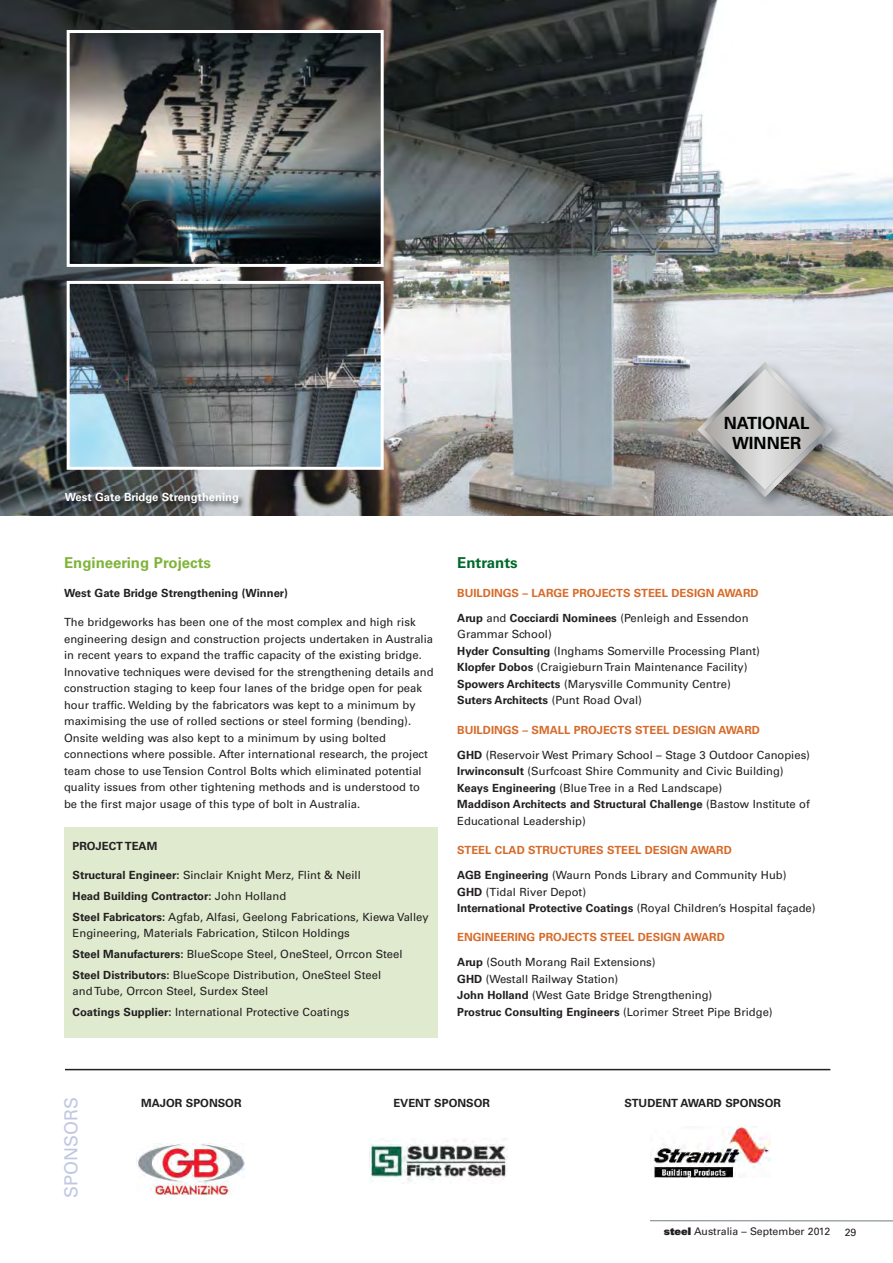
<style>
.page{position:relative;width:893px;height:1263px;background:#fff}
.page>*{position:absolute;margin:0;border:0;box-sizing:border-box;transform-origin:0 0}
.t1{font:500 18px "Univers CE";color:#bfc8e1}
.t2{font:700 16.8px/20.1px "Univers CE";color:#010202;text-align:center}
.t3{font:700 15px "Univers CE";color:#7fb439}
.t4{font:700 15px "Univers CE";color:#00692b}
.t5{font:500 11.25px/16.5px "Univers CE";color:#231f20}
.t6{font:700 11.25px "Univers CE";color:#d66b2a}
.t7{font:700 11.25px "Univers CE";color:#231f20}
.t8{font:700 11.25px "Univers CE";color:#fff}
.t9{font:500 10.5px "Univers CE";color:#231f20}
.s1{font-weight:700}
.s2{font-family:"Univers";font-weight:900}
</style>
<div class="page">
<div style="left:65px;top:827px;width:373px;height:210px;background:#dfeacf"></div>
<hr style="left:650px;top:1220px;width:243px;height:1px;background:#727d84">
<hr style="left:65px;top:1069px;width:765px;height:1px;background:#231f20">
<img style="left:653px;top:1127px;width:117px;height:50px">
<img style="left:370px;top:1138px;width:137px;height:46px">
<img style="left:137px;top:1143px;width:108px;height:51px">
<img style="left:0;top:0;width:893px;height:516px">
<img style="left:71px;top:34px;width:309px;height:229px">
<div style="left:67px;top:30px;width:317px;height:237px;border:3px solid #fff"></div>
<img style="left:71px;top:285px;width:309px;height:181px">
<div style="left:67px;top:281px;width:317px;height:189px;border:3px solid #fff"></div>
<img style="left:59px;top:487px;width:312px;height:29px">
<img style="left:691px;top:346px;width:162px;height:170px">
<svg style="left:697px;top:362px;width:136px;height:135px;background:#bcbcbd"></svg>
<p class="t8" style="left:65px;top:493px;width:176px">West Gate Bridge Strengthening</p>
<h3 class="t3" style="left:64px;top:557px;width:148px">Engineering Projects</h3>
<p class="t7" style="left:64px;top:589px;width:225px">West Gate Bridge Strengthening (Winner)</p>
<p class="t5" style="left:64px;top:615px;width:371px">The bridgeworks has been one of the most complex and high risk engineering design and construction projects undertaken in Australia in recent years to expand the traffic capacity of the existing bridge.<br>Innovative techniques were devised for the strengthening details and construction staging to keep four lanes of the bridge open for peak hour traffic. Welding by the fabricators was kept to a minimum by maximising the use of rolled sections or steel forming (bending).<br>Onsite welding was also kept to a minimum by using bolted connections where possible. After international research, the project team chose to use Tension Control Bolts which eliminated potential quality issues from other tightening methods and is understood to be the first major usage of this type of bolt in Australia.</p>
<p class="t7" style="left:73px;top:842px;width:86px">PROJECT TEAM</p>
<p class="t5" style="left:73px;top:866px;width:358px;line-height:20.7px"><span class="s1">Structural Engineer:</span> Sinclair Knight Merz, Flint &amp; Neill<br><span class="s1">Head Building Contractor:</span> John Holland<br><span class="s1">Steel Fabricators:</span> Agfab, Alfasi, Geelong Fabrications, Kiewa Valley</p>
<p class="t5" style="left:73px;top:924px;width:331px;line-height:20.7px">Engineering, Materials Fabrication, Stilcon Holdings<br><span class="s1">Steel Manufacturers:</span> BlueScope Steel, OneSteel, Orrcon Steel<br><span class="s1">Steel Distributors:</span> BlueScope Distribution, OneSteel Steel</p>
<p class="t5" style="left:73px;top:982px;width:278px;line-height:20.7px">and Tube, Orrcon Steel, Surdex Steel<br><span class="s1">Coatings Supplier:</span> International Protective Coatings</p>
<h2 class="t2" style="left:724px;top:415px;width:87px">NATIONAL<br>WINNER</h2>
<h3 class="t4" style="left:457px;top:557px;width:62px">Entrants</h3>
<p class="t6" style="left:457px;top:589px;width:303px">BUILDINGS – LARGE PROJECTS STEEL DESIGN AWARD</p>
<p class="t5" style="left:457px;top:611px;width:304px"><span class="s1">Arup</span> and <span class="s1">Cocciardi Nominees</span> (Penleigh and Essendon Grammar School)<br><span class="s1">Hyder Consulting</span> (Inghams Somerville Processing Plant)<br><span class="s1">Klopfer Dobos</span> (Craigieburn Train Maintenance Facility)<br><span class="s1">Spowers Architects</span> (Marysville Community Centre)<br><span class="s1">Suters Architects</span> (Punt Road Oval)</p>
<p class="t6" style="left:457px;top:726px;width:304px">BUILDINGS – SMALL PROJECTS STEEL DESIGN AWARD</p>
<p class="t5" style="left:457px;top:747px;width:354px"><span class="s1">GHD</span> (Reservoir West Primary School – Stage 3 Outdoor Canopies)<br><span class="s1">Irwinconsult</span> (Surfcoast Shire Community and Civic Building)<br><span class="s1">Keays Engineering</span> (Blue Tree in a Red Landscape)<br><span class="s1">Maddison Architects and Structural Challenge</span> (Bastow Institute of Educational Leadership)</p>
<p class="t6" style="left:457px;top:846px;width:276px">STEEL CLAD STRUCTURES STEEL DESIGN AWARD</p>
<p class="t5" style="left:457px;top:868px;width:360px"><span class="s1">AGB Engineering</span> (Waurn Ponds Library and Community Hub)<br><span class="s1">GHD</span> (Tidal River Depot)<br><span class="s1">International Protective Coatings</span> (Royal Children’s Hospital façade)</p>
<p class="t6" style="left:457px;top:933px;width:269px">ENGINEERING PROJECTS STEEL DESIGN AWARD</p>
<p class="t5" style="left:457px;top:955px;width:317px"><span class="s1">Arup</span> (South Morang Rail Extensions)<br><span class="s1">GHD</span> (Westall Railway Station)<br><span class="s1">John Holland</span> (West Gate Bridge Strengthening)<br><span class="s1">Prostruc Consulting Engineers</span> (Lorimer Street Pipe Bridge)</p>
<h1 class="t1" style="left:64px;top:1198px;width:103px;rotate:-90deg">SPONSORS</h1>
<p class="t7" style="left:393px;top:1099px;width:98px">EVENT SPONSOR</p>
<p class="t7" style="left:624px;top:1099px;width:158px">STUDENT AWARD SPONSOR</p>
<p class="t7" style="left:141px;top:1099px;width:102px">MAJOR SPONSOR</p>
<p class="t9" style="left:664px;top:1227px;width:168px"><span class="s2">steel</span> Australia – September 2012</p>
<p class="t9" style="left:845px;top:1228px;width:13px">29</p>
</div>
